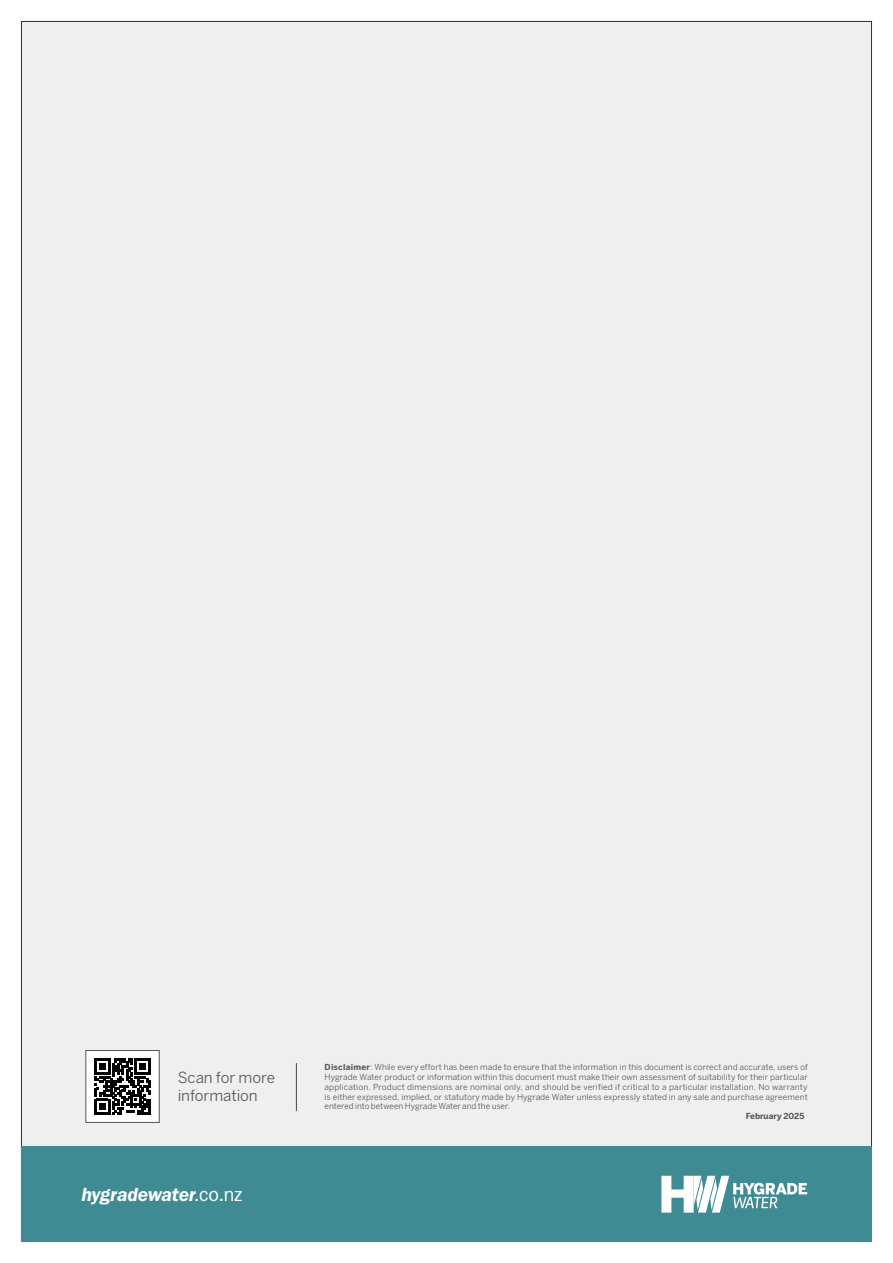
<style>
.page{position:relative;width:893px;height:1263px;background:#fff}
.page>*{position:absolute;margin:0;border:0;box-sizing:border-box;transform-origin:0 0}
.t1{font:italic 600 19.65px "ITC Franklin Gothic Std";letter-spacing:-.015em;color:#fff}
.t2{font:15.15px/18.3px "Benton Sans";letter-spacing:-.005em;color:#52575a}
.t3{font:8.25px/9.8px "Benton Sans";color:#52575a;text-align:justify}
.t4{font:700 8.25px "Benton Sans";color:#52575a}
.s1{font-weight:400;font-style:normal}
.s2{font-weight:700}
</style>
<div class="page">
<div style="left:21px;top:21px;width:851px;height:1221px;background:#efeff0;border:1px solid #2d2d2c"></div>
<div style="left:21px;top:1147px;width:851px;height:95px;background:#3e8b94"></div>
<svg style="left:661px;top:1176px;width:146px;height:36px"></svg>
<div style="left:86px;top:1050px;width:73px;height:72px;background:#fff"></div>
<svg style="left:95px;top:1058px;width:55px;height:56px"></svg>
<hr style="left:296px;top:1063px;width:1px;height:48px;background:#52575a">
<h2 class="t2" style="left:178px;top:1068px;width:99px">Scan for more information</h2>
<h1 class="t1" style="left:81px;top:1183px;width:163px">hygradewater<span class="s1">.co.nz</span></h1>
<p class="t3" style="left:325px;top:1062px;width:485px"><span class="s2">Disclaimer</span>: While every effort has been made to ensure that the information in this document is correct and accurate, users of Hygrade Water product or information within this document must make their own assessment of suitability for their particular application. Product dimensions are nominal only, and should be verified if critical to a particular installation. No warranty is either expressed, implied, or statutory made by Hygrade Water unless expressly stated in any sale and purchase agreement entered into between Hygrade Water and the user.</p>
<p class="t4" style="left:746px;top:1111px;width:60px">February 2025</p>
</div>
